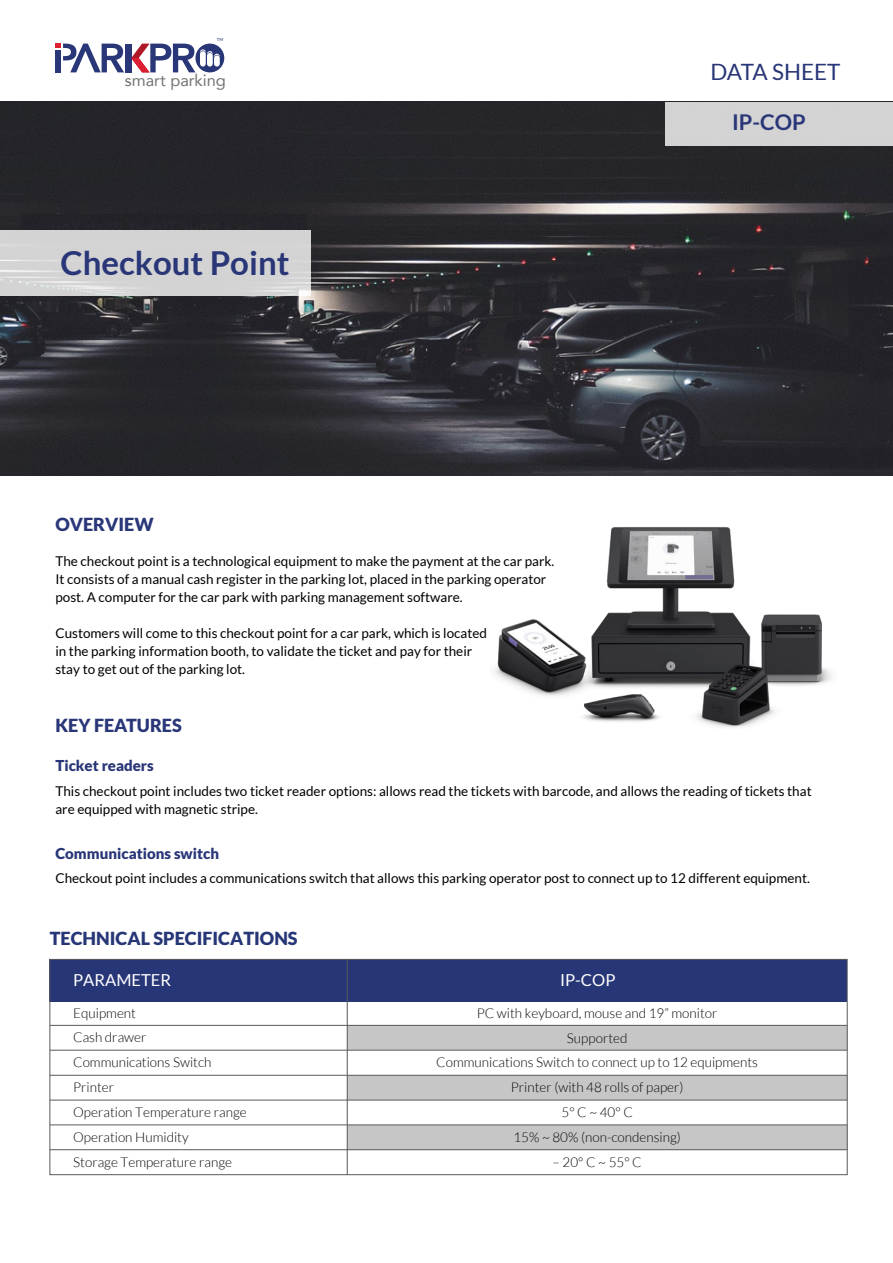
<style>
.page{position:relative;width:893px;height:1263px;background:#fff}
.page>*{position:absolute;margin:0;border:0;box-sizing:border-box;transform-origin:0 0}
.t1{font:700 33px "Lato";color:#293677}
.t2{font:22.5px "Lato";color:#293677}
.t3{font:700 21.75px "Lato";color:#293677}
.t4{font:900 18px "Lato";color:#273677}
.t5{font:900 18px "Lato";color:#293677}
.t6{font:16.5px "Lato";color:#fff}
.t7{font:16.35px "Avenir";color:#737372}
.t8{font:900 15px "Lato";color:#293677}
.t9{font:13.5px/18px "Lato";color:#000}
.t10{font:300 13.5px "Lato";color:#030405}
.t11{font:500 4.05px "Lato";color:#283677}
</style>
<div class="page">
<img style="left:0;top:102px;width:893px;height:374px">
<div style="left:0;top:231px;width:311px;height:65px;background:#d3d3d4"></div>
<div style="left:665px;top:102px;width:228px;height:44px;background:#d3d3d4"></div>
<svg style="left:55px;top:44px;width:69px;height:28px"></svg>
<div style="left:125px;top:44px;width:6px;height:28px;background:#293678"></div>
<svg style="left:131px;top:44px;width:93px;height:28px"></svg>
<div style="left:50px;top:959px;width:797px;height:42px;background:#273677"></div>
<div style="left:49px;top:959px;width:799px;height:216px;border:1px solid #595a5c"></div>
<hr style="left:347px;top:959px;width:1px;height:216px;background:#595a5c">
<hr style="left:50px;top:1050px;width:797px;height:1px;background:#595a5c">
<hr style="left:50px;top:1075px;width:797px;height:1px;background:#595a5c">
<div style="left:347px;top:1075px;width:500px;height:25px;background:#c6c6c6"></div>
<hr style="left:50px;top:1100px;width:797px;height:1px;background:#595a5c">
<hr style="left:50px;top:1124px;width:797px;height:1px;background:#595a5c">
<div style="left:347px;top:1125px;width:500px;height:25px;background:#c6c6c6"></div>
<hr style="left:50px;top:1149px;width:797px;height:1px;background:#595a5c">
<div style="left:347px;top:1025px;width:500px;height:25px;background:#c6c6c6"></div>
<hr style="left:50px;top:1025px;width:797px;height:1px;background:#595a5c">
<img style="left:494px;top:527px;width:338px;height:201px">
<p class="t11" style="left:217px;top:37px;width:8px">TM</p>
<p class="t7" style="left:125px;top:68px;width:103px">smart parking</p>
<h1 class="t1" style="left:61px;top:244px;width:230px">Checkout Point</h1>
<h3 class="t5" style="left:55px;top:514px;width:100px">OVERVIEW</h3>
<p class="t9" style="left:55px;top:552px;width:500px">The checkout point is a technological equipment to make the payment at the car park.<br>It consists of a manual cash register in the parking lot, placed in the parking operator post. A computer for the car park with parking management software.</p>
<p class="t9" style="left:55px;top:624px;width:433px">Customers will come to this checkout point for a car park, which is located in the parking information booth, to validate the ticket and pay for their stay to get out of the parking lot.</p>
<h3 class="t5" style="left:55px;top:715px;width:128px">KEY FEATURES</h3>
<p class="t8" style="left:55px;top:757px;width:100px">Ticket readers</p>
<h2 class="t2" style="left:710px;top:59px;width:132px">DATA SHEET</h2>
<h3 class="t3" style="left:732px;top:110px;width:75px">IP-COP</h3>
<p class="t9" style="left:55px;top:781px;width:758px">This checkout point includes two ticket reader options: allows read the tickets with barcode, and allows the reading of tickets that are equipped with magnetic stripe.</p>
<p class="t8" style="left:55px;top:845px;width:165px">Communications switch</p>
<p class="t9" style="left:55px;top:869px;width:756px">Checkout point includes a communications switch that allows this parking operator post to connect up to 12 different equipment.</p>
<h3 class="t4" style="left:50px;top:928px;width:249px">TECHNICAL SPECIFICATIONS</h3>
<p class="t6" style="left:73px;top:971px;width:99px">PARAMETER</p>
<p class="t6" style="left:560px;top:971px;width:57px">IP-COP</p>
<p class="t10" style="left:73px;top:1006px;width:64px">Equipment</p>
<p class="t10" style="left:477px;top:1006px;width:242px">PC with keyboard, mouse and 19” monitor</p>
<p class="t10" style="left:73px;top:1029px;width:75px">Cash drawer</p>
<p class="t10" style="left:567px;top:1031px;width:62px">Supported</p>
<p class="t10" style="left:73px;top:1055px;width:140px">Communications Switch</p>
<p class="t10" style="left:436px;top:1055px;width:323px">Communications Switch to connect up to 12 equipments</p>
<p class="t10" style="left:73px;top:1080px;width:42px">Printer</p>
<p class="t10" style="left:511px;top:1080px;width:174px">Printer (with 48 rolls of paper)</p>
<p class="t10" style="left:73px;top:1105px;width:175px">Operation Temperature range</p>
<p class="t10" style="left:561px;top:1105px;width:73px">5° C ~ 40° C</p>
<p class="t10" style="left:73px;top:1129px;width:117px">Operation Humidity</p>
<p class="t10" style="left:513px;top:1130px;width:169px">15% ~ 80% (non-condensing)</p>
<p class="t10" style="left:73px;top:1154px;width:160px">Storage Temperature range</p>
<p class="t10" style="left:553px;top:1154px;width:91px">– 20° C ~ 55° C</p>
</div>
